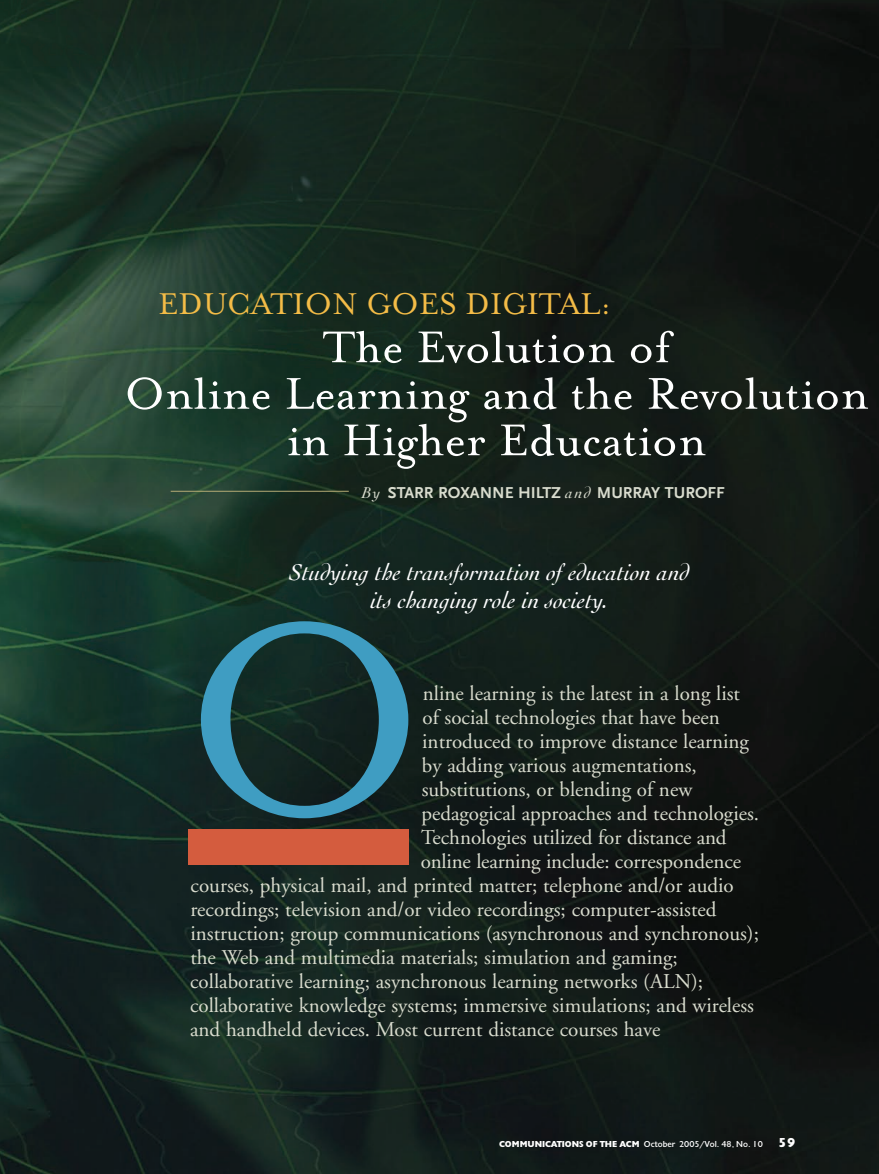
<style>
.page{position:relative;width:879px;height:1174px;background:#fff}
.page>*{position:absolute;margin:0;border:0;box-sizing:border-box;transform-origin:0 0}
.t1{font:310.65px "Mrs Eaves Roman";color:#3f9dc2}
.t2{font:51px/46.5px "Mrs Eaves Roman";color:#fff;text-align:center}
.t3{font:34.5px "Mrs Eaves Roman";color:#f4bc47}
.t4{font:italic 24px/28.5px "Cochin";color:#fff;text-align:center}
.t5{font:21px "Adobe Garamond";color:#d9dcce}
.t6{font:700 16.5px "Scala Sans";color:#d9dcce}
.t7{font:9px "Gill";color:#fff}
.s1{font-family:"Cochin";font-weight:400;font-style:italic}
.s2{font-weight:900}
.s3{font-weight:900;font-size:13.5px}
</style>
<div class="page">
<img style="left:0;top:0;width:878px;height:1174px">
<div style="left:188px;top:830px;width:220px;height:35px;background:#d45c3e"></div>
<hr style="left:171px;top:491px;width:177px;height:1px;background:#b5ab75">
<h3 class="t3" style="left:158px;top:282px;width:454px">EDUCATION GOES DIGITAL:</h3>
<h2 class="t2" style="left:124px;top:321px;width:746px">The Evolution of<br>Online Learning and the Revolution in Higher Education</h2>
<p class="t6" style="left:361px;top:483px;width:365px"><span class="s1">By</span> STARR ROXANNE HILTZ <span class="s1">and</span> MURRAY TUROFF</p>
<p class="t4" style="left:288px;top:558px;width:402px">Studying the transformation of education and its changing role in society.</p>
<h1 class="t1" style="left:179px;top:524px;width:253px">O</h1>
<p class="t5" style="left:422px;top:685px;width:318px">nline learning is the latest in a long list</p>
<p class="t5" style="left:422px;top:709px;width:298px">of social technologies that have been</p>
<p class="t5" style="left:422px;top:733px;width:328px">introduced to improve distance learning</p>
<p class="t5" style="left:422px;top:757px;width:276px">by adding various augmentations,</p>
<p class="t5" style="left:421px;top:781px;width:272px">substitutions, or blending of new</p>
<p class="t5" style="left:421px;top:805px;width:339px">pedagogical approaches and technologies.</p>
<p class="t5" style="left:421px;top:829px;width:307px">Technologies utilized for distance and</p>
<p class="t5" style="left:420px;top:853px;width:322px">online learning include: correspondence</p>
<p class="t5" style="left:190px;top:877px;width:544px">courses, physical mail, and printed matter; telephone and/or audio</p>
<p class="t5" style="left:190px;top:901px;width:527px">recordings; television and/or video recordings; computer-assisted</p>
<p class="t5" style="left:190px;top:925px;width:569px">instruction; group communications (asynchronous and synchronous);</p>
<p class="t5" style="left:190px;top:949px;width:488px">the Web and multimedia materials; simulation and gaming;</p>
<p class="t5" style="left:190px;top:973px;width:514px">collaborative learning; asynchronous learning networks (ALN);</p>
<p class="t5" style="left:190px;top:997px;width:565px">collaborative knowledge systems; immersive simulations; and wireless</p>
<p class="t5" style="left:190px;top:1021px;width:471px">and handheld devices. Most current distance courses have</p>
<p class="t7" style="left:499px;top:1141px;width:298px"><span class="s2">COMMUNICATIONS OF THE ACM</span> October 2005/Vol. 48, No. 10 <span class="s3">59</span></p>
</div>
